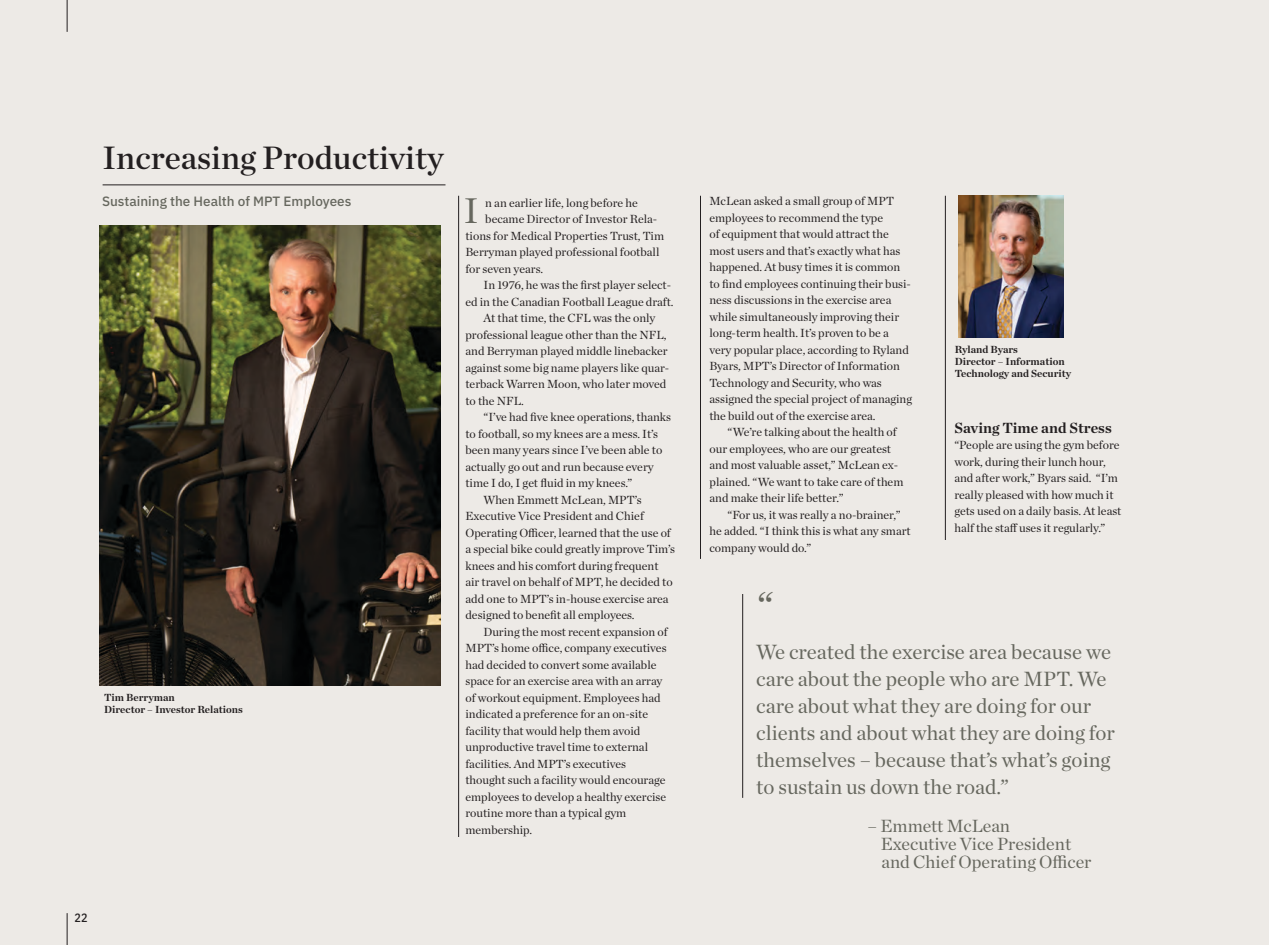
<style>
.page{position:relative;width:1269px;height:945px;background:#edeae6}
.page>*{position:absolute;margin:0;border:0;box-sizing:border-box;transform-origin:0 0}
.t1{font:40.5px "Chronicle Deck";color:#66675e}
.t2{font:36.3px "Chronicle Deck";color:#66675e}
.t3{font:33px "Chronicle Deck Semi";color:#231f20}
.t4{font:21px/27px "Chronicle Deck";color:#66675e}
.t5{font:18px/18px "Chronicle Deck";color:#66675e}
.t6{font:700 15px "Chronicle Deck";color:#231f20}
.t7{font:500 13.5px "IBM Plex Sans";color:#66675e}
.t8{font:12px/16.5px "Chronicle Deck";color:#231f20}
.t9{font:500 12px "IBM Plex Sans Cond";color:#231f20}
.t10{font:700 10.5px/12px "Chronicle Deck";color:#231f20}
</style>
<div class="page">
<hr style="left:67px;top:913px;width:1px;height:32px;background:#231f20">
<hr style="left:103px;top:184px;width:343px;height:1px;background:#231f20">
<hr style="left:700px;top:196px;width:1px;height:363px;background:#231f20">
<hr style="left:458px;top:196px;width:1px;height:641px;background:#231f20">
<hr style="left:945px;top:196px;width:1px;height:344px;background:#231f20">
<hr style="left:742px;top:594px;width:1px;height:204px;background:#231f20">
<img style="left:100px;top:225px;width:340px;height:460px">
<img style="left:958px;top:196px;width:106px;height:142px">
<hr style="left:67px;top:0;width:1px;height:32px;background:#231f20">
<p class="t3" style="left:103px;top:132px;width:342px">Increasing Productivity</p>
<p class="t7" style="left:102px;top:190px;width:251px">Sustaining the Health of MPT Employees</p>
<p class="t8" style="left:710px;top:192px;width:204px">McLean asked a small group of MPT employees to recommend the type<br>of equipment that would attract the most users and that’s exactly what has happened. At busy times it is common to find employees continuing their busi&shy;ness discussions in the exercise area while simultaneously improving their long-term health. It’s proven to be a very popular place, according to Ryland Byars, MPT’s Director of Information Technology and Security, who was assigned the special project of managing the build out of the exercise area.</p>
<p class="t8" style="left:710px;top:423px;width:195px;text-indent:18px">“We’re talking about the health of our employees, who are our greatest and most valuable asset,” McLean ex&shy;plained. “We want to take care of them and make their life better.”</p>
<p class="t8" style="left:710px;top:506px;width:203px;text-indent:18px">“For us, it was really a no-brainer,” he added. “I think this is what any smart company would do.”</p>
<p class="t2" style="left:464px;top:183px;width:16px">I</p>
<p class="t8" style="left:485px;top:194px;width:154px">n an earlier life, long before he</p>
<p class="t8" style="left:485px;top:210px;width:174px">became Director of Investor Rela-</p>
<p class="t8" style="left:465px;top:227px;width:200px">tions for Medical Properties Trust, Tim</p>
<p class="t8" style="left:465px;top:243px;width:195px">Berryman played professional football</p>
<p class="t8" style="left:465px;top:260px;width:79px">for seven years.</p>
<p class="t8" style="left:465px;top:276px;width:210px;text-align:right">In 1976, he was the first player select-<br>ed in the Canadian Football League draft.</p>
<p class="t8" style="left:465px;top:309px;width:205px;text-indent:18px">At that time, the CFL was the only professional league other than the NFL, and Berryman played middle linebacker against some big name players like quar&shy;terback Warren Moon, who later moved to the NFL.</p>
<p class="t8" style="left:465px;top:408px;width:207px;text-indent:18px">“I’ve had five knee operations, thanks to football, so my knees are a mess. It’s been many years since I’ve been able to actually go out and run because every time I do, I get fluid in my knees.”</p>
<p class="t8" style="left:465px;top:491px;width:211px;text-indent:18px">When Emmett McLean, MPT’s Executive Vice President and Chief Operating Officer, learned that the use of a special bike could greatly improve Tim’s knees and his comfort during frequent air travel on behalf of MPT, he decided to add one to MPT’s in-house exercise area designed to benefit all employees.</p>
<p class="t8" style="left:465px;top:623px;width:204px;text-indent:18px">During the most recent expansion of MPT’s home office, company executives had decided to convert some available space for an exercise area with an array of workout equipment. Employees had indicated a preference for an on-site facility that would help them avoid unproductive travel time to external facilities. And MPT’s executives thought such a facility would encourage employees to develop a healthy exercise routine more than a typical gym membership.</p>
<p class="t10" style="left:955px;top:343px;width:118px">Ryland Byars<br>Director – Information<br>Technology and Security</p>
<p class="t6" style="left:954px;top:415px;width:159px">Saving Time and Stress</p>
<p class="t8" style="left:954px;top:436px;width:168px">“People are using the gym before work, during their lunch hour, and after work,” Byars said. “I’m really pleased with how much it gets used on a daily basis. At least half the staff uses it regularly.”</p>
<p class="t1" style="left:757px;top:575px;width:18px">“</p>
<p class="t4" style="left:756px;top:637px;width:360px">We created the exercise area because we care about the people who are MPT. We care about what they are doing for our clients and about what they are doing for themselves – because that’s what’s going to sustain us down the road.”</p>
<p class="t5" style="left:867px;top:816px;width:144px">– Emmett McLean</p>
<p class="t5" style="left:881px;top:834px;width:212px">Executive Vice President and Chief Operating Officer</p>
<p class="t10" style="left:104px;top:691px;width:140px">Tim Berryman<br>Director – Investor Relations</p>
<p class="t9" style="left:75px;top:908px;width:14px">22</p>
</div>
